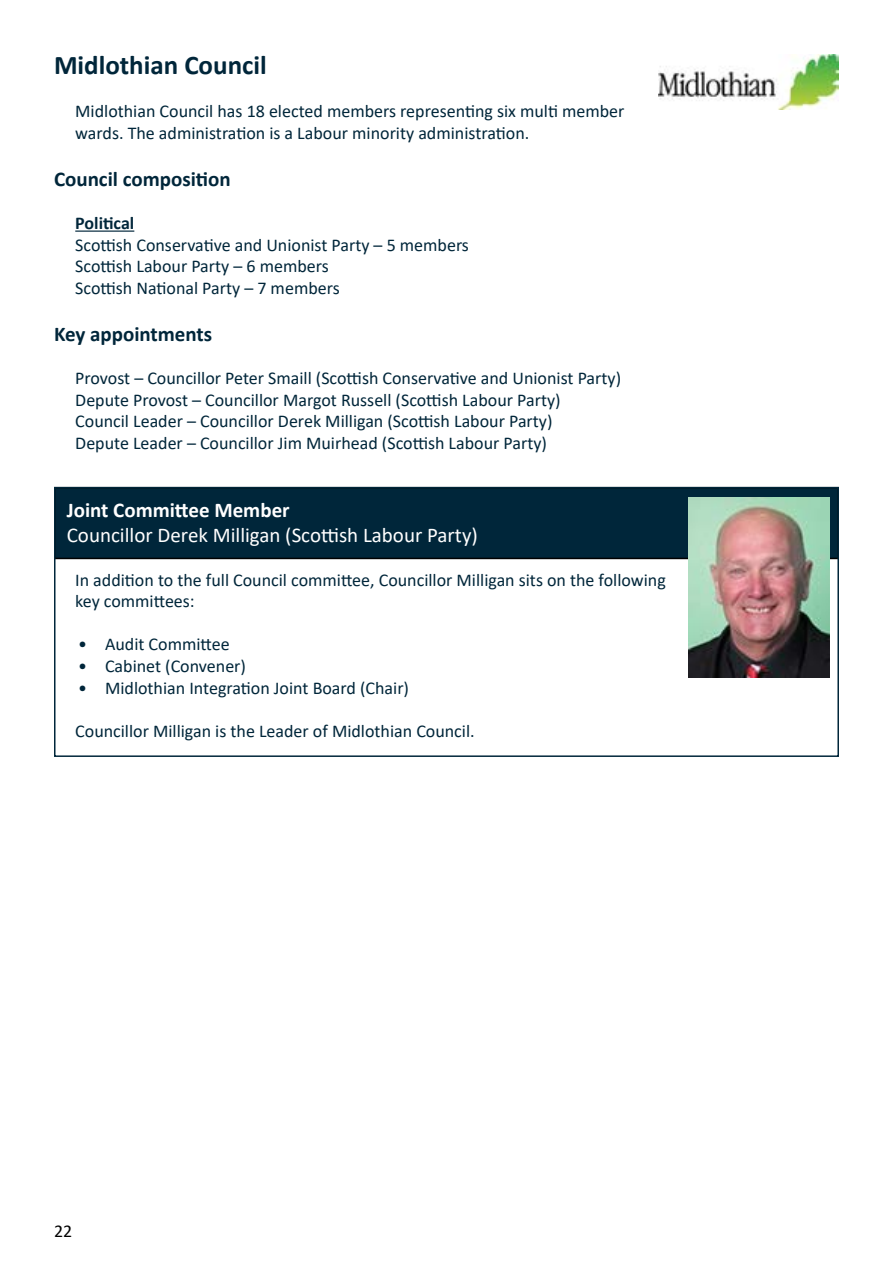
<style>
.page{position:relative;width:893px;height:1263px;background:#fff}
.page>*{position:absolute;margin:0;border:0;box-sizing:border-box;transform-origin:0 0}
.t1{font:700 27px "Calibri";color:#00263a}
.t2{font:21px "Calibri";color:#fff}
.t3{font:700 21px "Calibri";color:#00263a}
.t4{font:700 21px "Calibri";color:#fff}
.t5{font:18px/21.6px "Calibri";color:#00263a}
.t6{font:700 18px "Calibri";color:#00263a}
.t7{font:18px "Calibri";color:#000}
</style>
<div class="page">
<div style="left:55px;top:488px;width:783px;height:70px;background:#00263a"></div>
<div style="left:54px;top:487px;width:785px;height:72px;border:2px solid #000"></div>
<div style="left:54px;top:487px;width:785px;height:270px;border:2px solid #00263a"></div>
<img style="left:688px;top:497px;width:141px;height:180px">
<hr style="left:75px;top:231px;width:59px;height:1px;background:#00263a">
<img style="left:659px;top:54px;width:180px;height:56px">
<h1 class="t1" style="left:54px;top:46px;width:214px">Midlothian Council</h1>
<p class="t5" style="left:75px;top:100px;width:551px">Midlothian Council has 18 elected members representing six multi member wards. The administration is a Labour minority administration.</p>
<p class="t3" style="left:54px;top:164px;width:178px">Council composition</p>
<p class="t6" style="left:75px;top:210px;width:61px">Political</p>
<p class="t5" style="left:75px;top:233px;width:395px">Scottish Conservative and Unionist Party – 5 members<br>Scottish Labour Party – 6 members<br>Scottish National Party – 7 members</p>
<p class="t3" style="left:54px;top:319px;width:160px">Key appointments</p>
<p class="t5" style="left:75px;top:367px;width:547px">Provost – Councillor Peter Smaill (Scottish Conservative and Unionist Party)<br>Depute Provost – Councillor Margot Russell (Scottish Labour Party)<br>Council Leader – Councillor Derek Milligan (Scottish Labour Party)<br>Depute Leader – Councillor Jim Muirhead (Scottish Labour Party)</p>
<p class="t4" style="left:67px;top:495px;width:224px">Joint Committee Member</p>
<p class="t2" style="left:67px;top:521px;width:413px">Councillor Derek Milligan (Scottish Labour Party)</p>
<p class="t5" style="left:75px;top:568px;width:592px">In addition to the full Council committee, Councillor Milligan sits on the following key committees:</p>
<p class="t5" style="left:78px;top:633px;width:153px">• Audit Committee</p>
<p class="t5" style="left:78px;top:655px;width:169px">• Cabinet (Convener)</p>
<p class="t5" style="left:78px;top:676px;width:333px">• Midlothian Integration Joint Board (Chair)</p>
<p class="t5" style="left:75px;top:719px;width:401px">Councillor Milligan is the Leader of Midlothian Council.</p>
<p class="t7" style="left:54px;top:1218px;width:20px">22</p>
</div>
